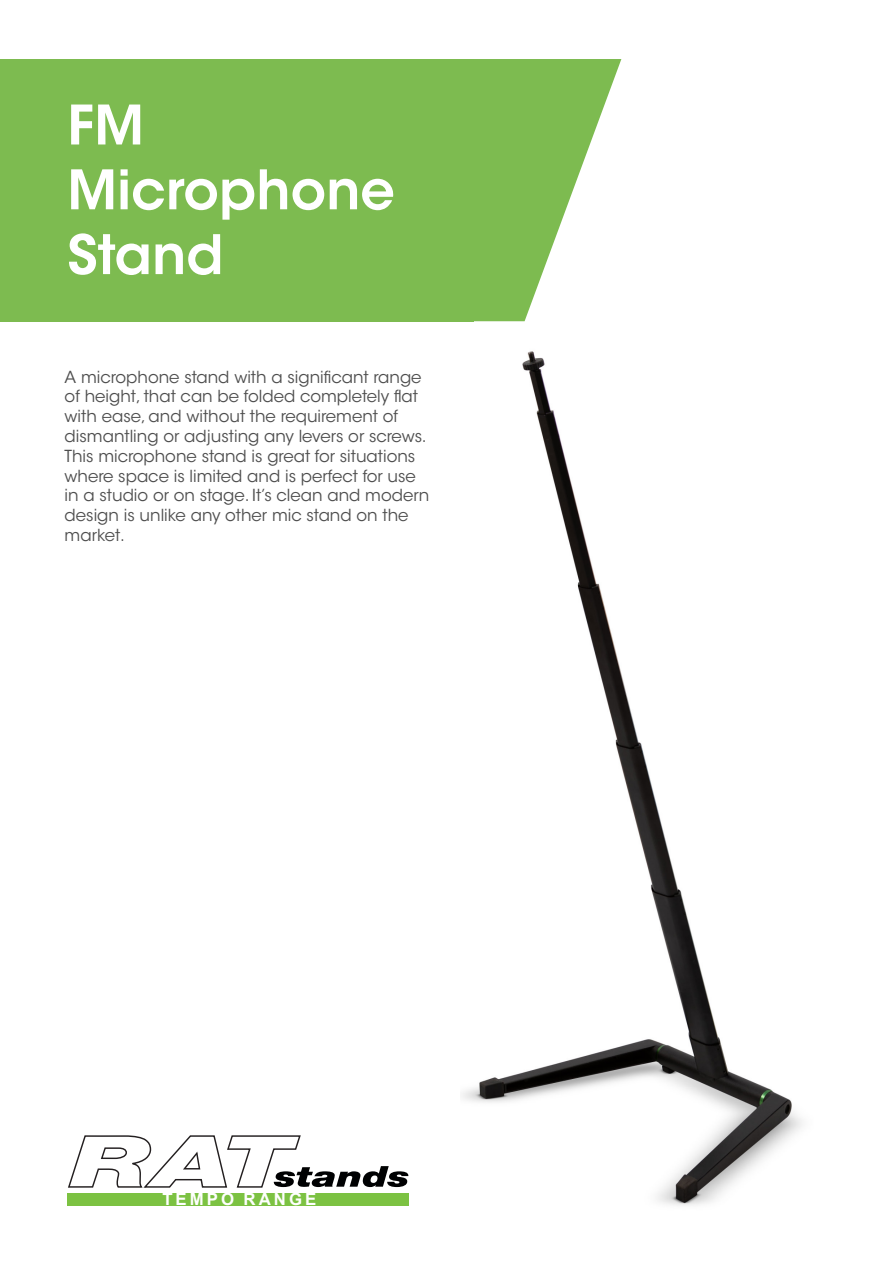
<style>
.page{position:relative;width:893px;height:1263px;background:#fff}
.page>*{position:absolute;margin:0;border:0;box-sizing:border-box;transform-origin:0 0}
.t1{font:600 54px/64.8px "ITC Avant Garde Std";color:#fff}
.t2{font:700 16.8px "Arial";letter-spacing:.18em;color:#fff}
.t3{font:16.5px/19.8px "ITC Avant Garde Std";color:#4d4d4d}
</style>
<div class="page">
<img style="left:462px;top:351px;width:341px;height:855px">
<svg style="left:474px;top:59px;width:147px;height:262px;fill:#7dbb50"></svg>
<div style="left:0;top:59px;width:474px;height:262px;background:#7dbb50"></div>
<div style="left:68px;top:1193px;width:341px;height:12px;background:#7cc242"></div>
<svg style="left:68px;top:1135px;width:341px;height:53px"></svg>
<h1 class="t1" style="left:67px;top:99px;width:329px">FM<br>Microphone<br>Stand</h1>
<p class="t3" style="left:65px;top:369px;width:366px">A microphone stand with a significant range of height, that can be folded completely flat with ease, and without the requirement of dismantling or adjusting any levers or screws.<br>This microphone stand is great for situations where space is limited and is perfect for use in a studio or on stage. It’s clean and modern design is unlike any other mic stand on the market.</p>
<p class="t2" style="left:162px;top:1193px;width:155px">TEMPO RANGE</p>
</div>
